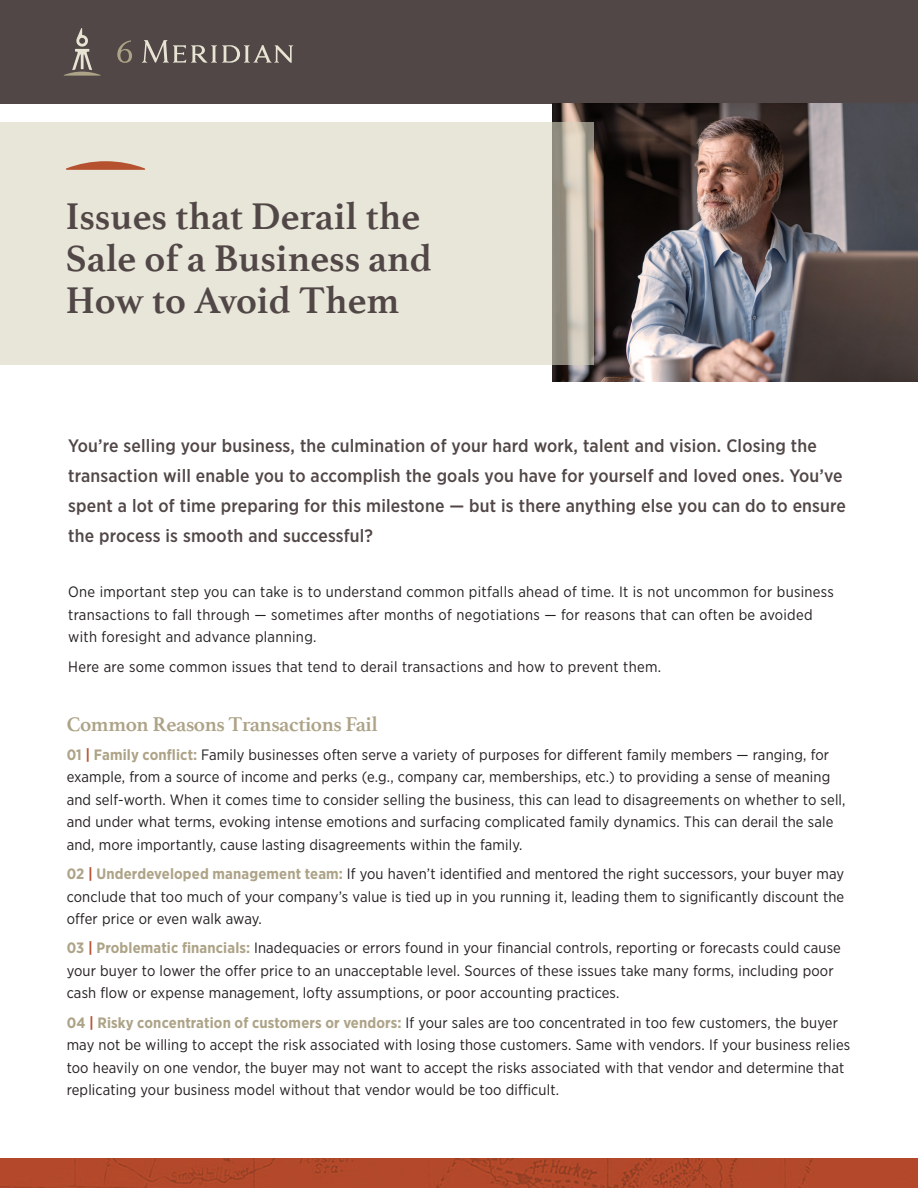
<style>
.page{position:relative;width:918px;height:1188px;background:#fff}
.page>*{position:absolute;margin:0;border:0;box-sizing:border-box;transform-origin:0 0}
.t1{font:700 39px/42px "Athelas";color:#524747}
.Numbers{font:700 21px "Athelas";letter-spacing:-.02em;color:#ada387}
.Intro_paragraph-NB{font:500 18px/30px "Gotham Narrow";letter-spacing:.01em;color:#524747}
.t2{font:15px/22.5px "Gotham Narrow";letter-spacing:.01em;color:#231f20}
.s1{font-weight:700;color:#ada387}
.s2{font-weight:700;color:#b65130}
</style>
<div class="page">
<img style="left:0;top:1158px;width:918px;height:30px">
<div style="left:0;top:0;width:918px;height:104px;background:#504746"></div>
<svg style="left:64px;top:28px;width:37px;height:48px"></svg>
<svg style="left:117px;top:40px;width:15px;height:23px"></svg>
<svg style="left:142px;top:40px;width:151px;height:23px"></svg>
<img style="left:553px;top:104px;width:365px;height:277px">
<svg style="left:0;top:123px;width:594px;height:242px;background:#e3e1d4"></svg>
<svg style="left:66px;top:161px;width:79px;height:9px"></svg>
<p class="t1" style="left:66px;top:195px;width:368px">Issues that Derail the<br>Sale of a Business and<br>How to Avoid Them</p>
<p class="Intro_paragraph-NB" style="left:68px;top:430px;width:779px">You’re selling your business, the culmination of your hard work, talent and vision. Closing the transaction will enable you to accomplish the goals you have for yourself and loved ones. You’ve spent a lot of time preparing for this milestone — but is there anything else you can do to ensure the process is smooth and successful?</p>
<p class="t2" style="left:68px;top:581px;width:767px">One important step you can take is to understand common pitfalls ahead of time. It is not uncommon for business transactions to fall through — sometimes after months of negotiations — for reasons that can often be avoided with foresight and advance planning.</p>
<p class="t2" style="left:68px;top:655px;width:594px">Here are some common issues that tend to derail transactions and how to prevent them.</p>
<p class="Numbers" style="left:67px;top:707px;width:313px">Common Reasons Transactions Fail</p>
<p class="t2" style="left:67px;top:743px;width:780px"><span class="s1">01</span> <span class="s2">|</span> <span class="s1">Family conflict:</span> Family businesses often serve a variety of purposes for different family members — ranging, for example, from a source of income and perks (e.g., company car, memberships, etc.) to providing a sense of meaning and self-worth. When it comes time to consider selling the business, this can lead to disagreements on whether to sell, and under what terms, evoking intense emotions and surfacing complicated family dynamics. This can derail the sale and, more importantly, cause lasting disagreements within the family.</p>
<p class="t2" style="left:67px;top:862px;width:779px;text-align:justify"><span class="s1">02</span> <span class="s2">|</span> <span class="s1">Underdeveloped management team:</span> If you haven’t identified and mentored the right successors, your buyer may conclude that too much of your company’s value is tied up in you running it, leading them to significantly discount the offer price or even walk away.</p>
<p class="t2" style="left:67px;top:937px;width:776px"><span class="s1">03</span> <span class="s2">|</span> <span class="s1">Problematic financials:</span> Inadequacies or errors found in your financial controls, reporting or forecasts could cause your buyer to lower the offer price to an unacceptable level. Sources of these issues take many forms, including poor cash flow or expense management, lofty assumptions, or poor accounting practices.</p>
<p class="t2" style="left:67px;top:1011px;width:785px"><span class="s1">04</span> <span class="s2">|</span> <span class="s1">Risky concentration of customers or vendors:</span> If your sales are too concentrated in too few customers, the buyer may not be willing to accept the risk associated with losing those customers. Same with vendors. If your business relies too heavily on one vendor, the buyer may not want to accept the risks associated with that vendor and determine that replicating your business model without that vendor would be too difficult.</p>
</div>
